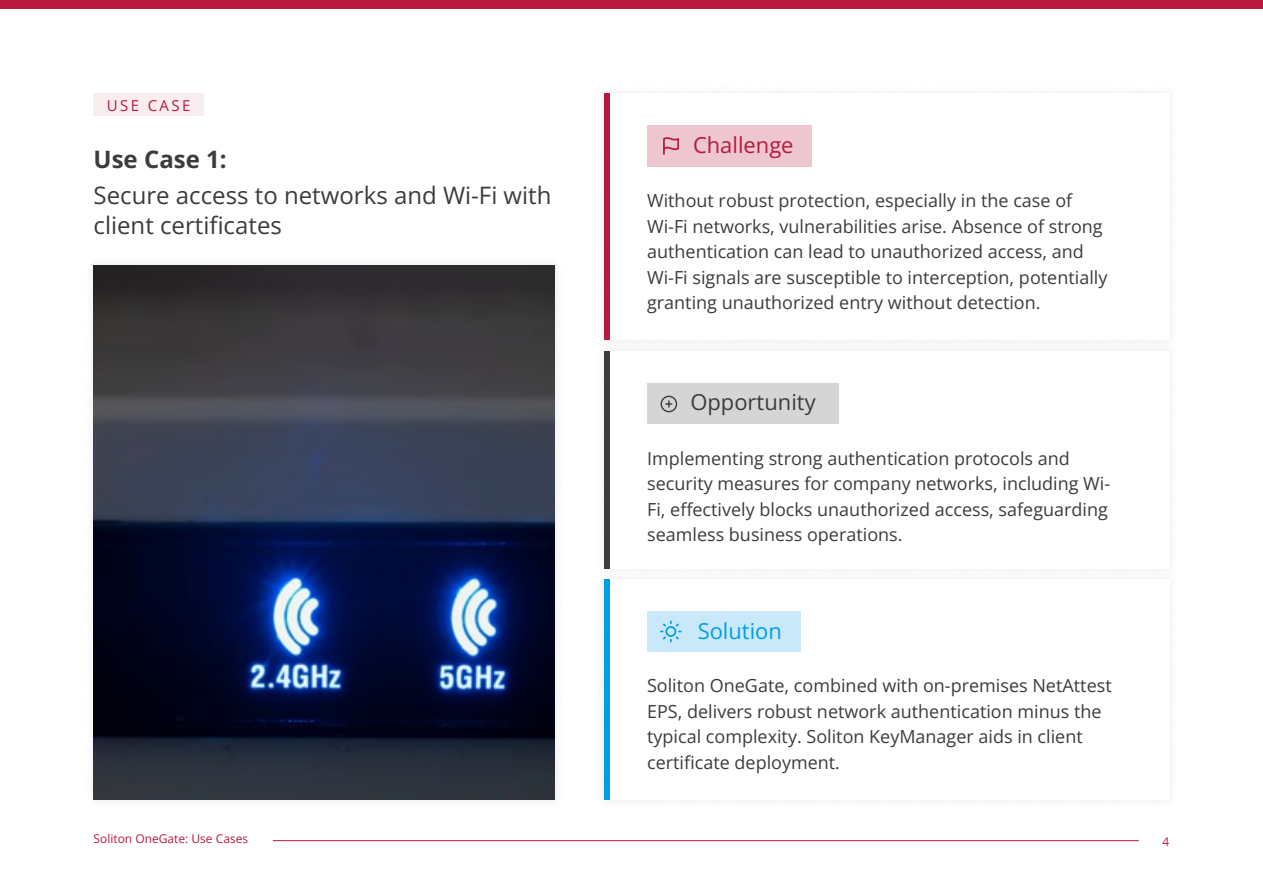
<style>
.page{position:relative;width:1263px;height:893px;background:#fff}
.page>*{position:absolute;margin:0;border:0;box-sizing:border-box;transform-origin:0 0}
.t1{font:24px/30px "Open Sans";color:#3c3c3b}
.t2{font:700 24px "Open Sans";color:#3c3c3b}
.t3{font:21.9px "Open Sans";color:#3c3c3b}
.t4{font:21.9px "Open Sans";color:#b8193f}
.t5{font:21.9px "Open Sans";color:#009fe3}
.t6{font:18px/25.5px "Open Sans";color:#3c3c3b}
.t7{font:15px "Open Sans";letter-spacing:.16em;color:#b8193f}
.t8{font:12px "Open Sans";color:#b8193f}
</style>
<div class="page">
<hr style="left:273px;top:840px;width:866px;height:1px;background:#b8193f">
<div style="left:595px;top:84px;width:583px;height:266px;background:#fbfbfb"></div>
<div style="left:604px;top:94px;width:565px;height:246px;background:#fff"></div>
<div style="left:595px;top:341px;width:583px;height:237px;background:#f8f8f8"></div>
<div style="left:604px;top:351px;width:565px;height:217px;background:#fff"></div>
<div style="left:595px;top:570px;width:583px;height:240px;background:#fafafa"></div>
<div style="left:604px;top:579px;width:565px;height:220px;background:#fff"></div>
<div style="left:604px;top:94px;width:6px;height:246px;background:#b8193f"></div>
<div style="left:604px;top:351px;width:6px;height:217px;background:#3c3c3b"></div>
<div style="left:604px;top:579px;width:6px;height:220px;background:#009fe3"></div>
<div style="left:647px;top:125px;width:164px;height:42px;background:#edc6cf"></div>
<svg style="left:663px;top:137px;width:16px;height:18px"></svg>
<div style="left:647px;top:383px;width:191px;height:40px;background:#d5d5d5"></div>
<svg style="left:660px;top:395px;width:18px;height:18px"></svg>
<div style="left:647px;top:611px;width:154px;height:41px;background:#c9e9fb"></div>
<svg style="left:660px;top:620px;width:22px;height:23px"></svg>
<div style="left:0;top:0;width:1263px;height:8px;background:#b8193f"></div>
<div style="left:94px;top:94px;width:110px;height:22px;background:#f9edf0"></div>
<div style="left:84px;top:256px;width:480px;height:553px;background:#fafafa"></div>
<img style="left:94px;top:265px;width:461px;height:534px">
<p class="t7" style="left:107px;top:95px;width:85px">USE CASE</p>
<h1 class="t2" style="left:94px;top:142px;width:135px">Use Case 1:</h1>
<h1 class="t1" style="left:94px;top:179px;width:459px">Secure access to networks and Wi-Fi with client certificates</h1>
<p class="t4" style="left:693px;top:130px;width:102px">Challenge</p>
<p class="t6" style="left:647px;top:187px;width:462px">Without robust protection, especially in the case of Wi-Fi networks, vulnerabilities arise. Absence of strong authentication can lead to unauthorized access, and Wi-Fi signals are susceptible to interception, potentially granting unauthorized entry without detection.</p>
<p class="t3" style="left:690px;top:387px;width:127px">Opportunity</p>
<p class="t6" style="left:647px;top:445px;width:465px">Implementing strong authentication protocols and security measures for company networks, including Wi-Fi, effectively blocks unauthorized access, safeguarding seamless business operations.</p>
<p class="t5" style="left:698px;top:616px;width:86px">Solution</p>
<p class="t6" style="left:647px;top:672px;width:466px">Soliton OneGate, combined with on-premises NetAttest EPS, delivers robust network authentication minus the typical complexity. Soliton KeyManager aids in client certificate deployment.</p>
<p class="t8" style="left:94px;top:831px;width:156px">Soliton OneGate: Use Cases</p>
<p class="t8" style="left:1162px;top:834px;width:8px">4</p>
</div>
